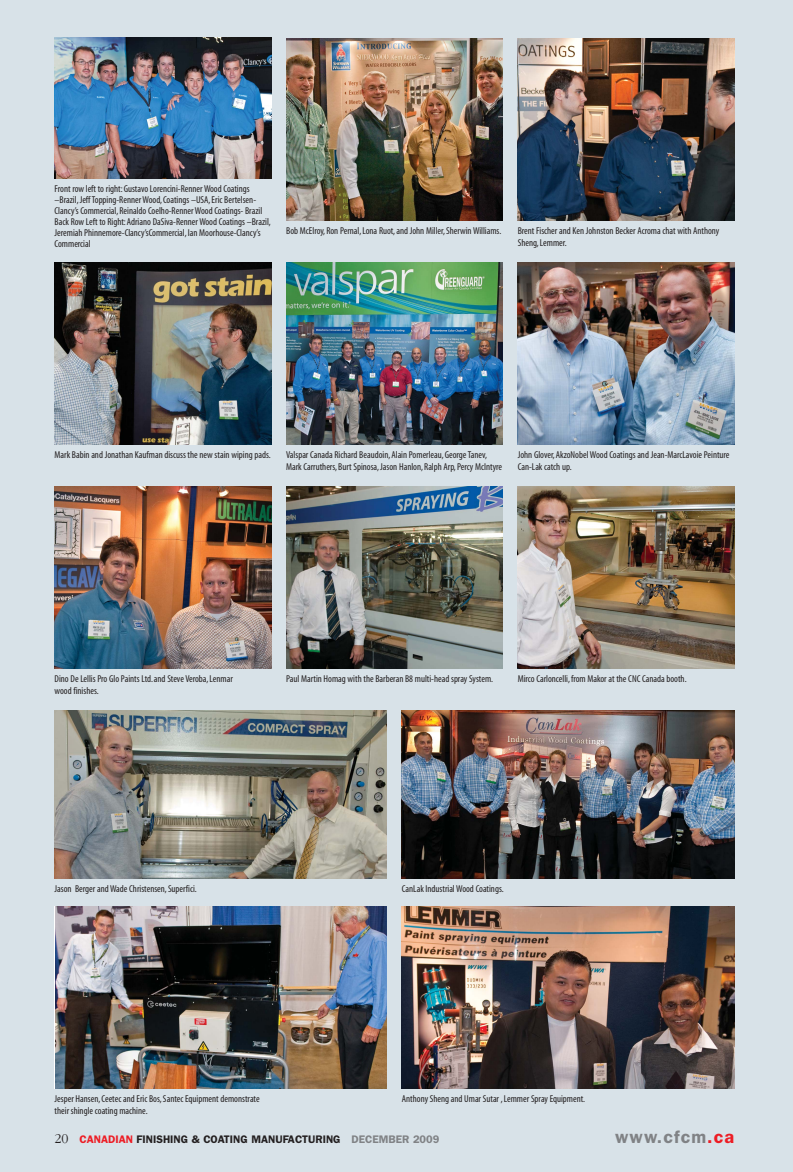
<style>
.page{position:relative;width:793px;height:1172px;background:#fff}
.page>*{position:absolute;margin:0;border:0;box-sizing:border-box;transform-origin:0 0}
.t1{font:600 18px "Franklin Gothic";letter-spacing:.06em;color:#808285}
.t2{font:600 11px "Franklin Gothic";color:#231f20}
.t3{font:10px/11px "Myriad Condensed";color:#231f20}
.s1{font-family:"Garamond";font-weight:300;font-size:14px}
.s2{color:#ed1c24}
.s3{color:#808285}
</style>
<div class="page">
<div style="left:0;top:0;width:792px;height:1171px;background:#d8e2e8"></div>
<img style="left:55px;top:38px;width:216px;height:140px">
<img style="left:286px;top:38px;width:216px;height:182px">
<img style="left:55px;top:262px;width:216px;height:182px">
<img style="left:55px;top:486px;width:216px;height:182px">
<img style="left:286px;top:486px;width:216px;height:182px">
<img style="left:517px;top:486px;width:217px;height:182px">
<img style="left:55px;top:710px;width:332px;height:168px">
<img style="left:402px;top:710px;width:332px;height:168px">
<img style="left:55px;top:906px;width:332px;height:182px">
<img style="left:286px;top:262px;width:216px;height:182px">
<img style="left:517px;top:262px;width:217px;height:182px">
<img style="left:517px;top:38px;width:217px;height:182px">
<img style="left:402px;top:906px;width:332px;height:182px">
<p class="t3" style="left:55px;top:183px;width:218px">Front row left to right:Gustavo Lorencini-Renner Wood Coatings –Brazil, Jeff Topping-Renner Wood, Coatings –USA, Eric Bertelsen-Clancy’s Commercial, Reinaldo Coelho-Renner Wood Coatings- Brazil Back Row Left to Right:Adriano DaSiva-Renner Wood Coatings –Brazil, Jeremiah Phinnemore-Clancy’sCommercial, Ian Moorhouse-Clancy’s Commercial</p>
<p class="t3" style="left:286px;top:225px;width:217px">Bob McElroy, Ron Pernal, Lona Ruot, and John Miller, Sherwin Williams.</p>
<p class="t3" style="left:517px;top:225px;width:203px;line-height:12px">Brent Fischer and Ken Johnston Becker Acroma chat with Anthony<br>Sheng, Lemmer.</p>
<p class="t3" style="left:55px;top:449px;width:218px">Mark Babin and Jonathan Kaufman discuss the new stain wiping pads.</p>
<p class="t3" style="left:286px;top:449px;width:217px;line-height:12px">Valspar Canada Richard Beaudoin, Alain Pomerleau, George Tanev,<br>Mark Carruthers, Burt Spinosa, Jason Hanlon, Ralph Arp, Percy McIntyre</p>
<p class="t3" style="left:517px;top:449px;width:213px;line-height:12px">John Glover, AkzoNobel Wood Coatings and Jean-MarcLavoie Peinture<br>Can-Lak catch up.</p>
<p class="t3" style="left:55px;top:673px;width:180px;line-height:12px">Dino De Lellis Pro Glo Paints Ltd.and Steve Veroba, Lenmar wood finishes.</p>
<p class="t3" style="left:286px;top:673px;width:208px">Paul Martin Homag with the Barberan B8 multi-head spray System.</p>
<p class="t3" style="left:517px;top:673px;width:170px">Mirco Carloncelli, from Makor at the CNC Canada booth.</p>
<p class="t3" style="left:55px;top:883px;width:144px">Jason Berger and Wade Christensen, Superfici.</p>
<p class="t3" style="left:402px;top:883px;width:103px">CanLak Industrial Wood Coatings.</p>
<p class="t3" style="left:55px;top:1093px;width:206px">Jesper Hansen, Ceetec and Eric Bos, Santec Equipment demonstrate</p>
<p class="t3" style="left:402px;top:1093px;width:185px">Anthony Sheng and Umar Sutar , Lemmer Spray Equipment.</p>
<p class="t3" style="left:55px;top:1105px;width:94px">their shingle coating machine.</p>
<p class="t2" style="left:55px;top:1135px;width:386px"><span class="s1">20</span> <span class="s2">CANADIAN</span> FINISHING &amp; COATING MANUFACTURING <span class="s3">DECEMBER 2009</span></p>
<h1 class="t1" style="left:615px;top:1130px;width:121px">www.cfcm<span class="s2">.ca</span></h1>
</div>
